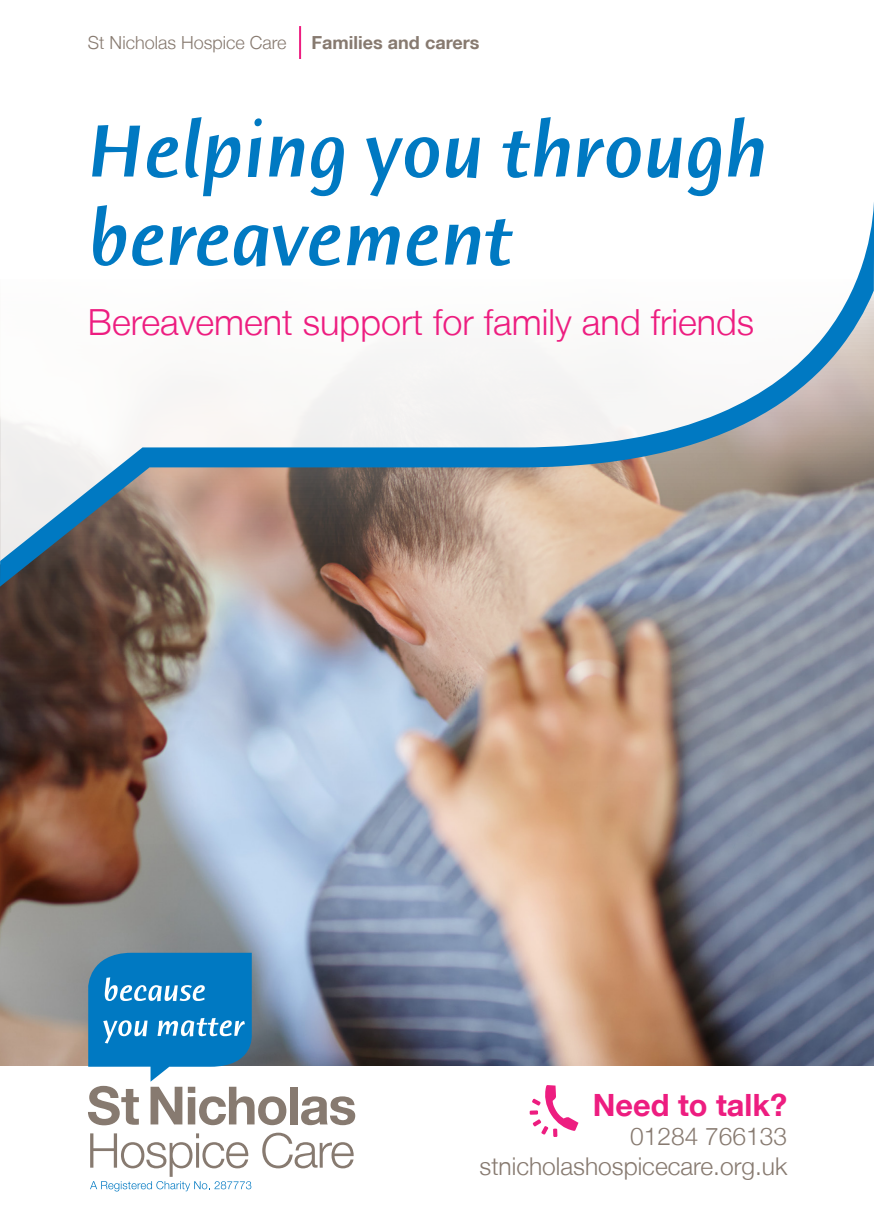
<style>
.page{position:relative;width:874px;height:1225px;background:#fff}
.page>*{position:absolute;margin:0;border:0;box-sizing:border-box;transform-origin:0 0}
.t1{font:italic 500 80px "Humana Sans ITC";color:#0079c2}
.t2{font:300 36px "Helvetica Neue LT";color:#ed1d80}
.t3{font:700 30.6px "Helvetica Neue LT";color:#ed1d80}
.t4{font:300 24.6px "Helvetica Neue LT";color:#877a70}
.t5{font:300 18px "Helvetica Neue LT";color:#877a70}
.t6{font:700 18px "Helvetica Neue LT";color:#877a70}
</style>
<div class="page">
<img style="left:0;top:586px;width:873px;height:480px">
<div style="left:290px;top:1086px;width:7px;height:38px;background:#877a70"></div>
<svg style="left:301px;top:1096px;width:54px;height:29px"></svg>
<svg style="left:262px;top:1132px;width:91px;height:36px"></svg>
<svg style="left:90px;top:1133px;width:161px;height:58px"></svg>
<svg style="left:88px;top:952px;width:198px;height:173px"></svg>
<svg style="left:0;top:215px;width:873px;height:371px"></svg>
<svg style="left:529px;top:1085px;width:49px;height:52px"></svg>
<hr style="left:299px;top:26px;width:2px;height:33px;background:#ed1d80">
<p class="t5" style="left:88px;top:32px;width:200px">St Nicholas Hospice Care</p>
<p class="t6" style="left:311px;top:31px;width:169px">Families and carers</p>
<p class="t1" style="left:88px;top:103px;width:680px">Helping you through</p>
<p class="t1" style="left:88px;top:191px;width:426px">bereavement</p>
<p class="t2" style="left:88px;top:300px;width:667px">Bereavement support for family and friends</p>
<p class="t3" style="left:592px;top:1086px;width:196px">Need to talk?</p>
<p class="t4" style="left:630px;top:1121px;width:158px">01284 766133</p>
<p class="t4" style="left:479px;top:1151px;width:309px">stnicholashospicecare.org.uk</p>
</div>
